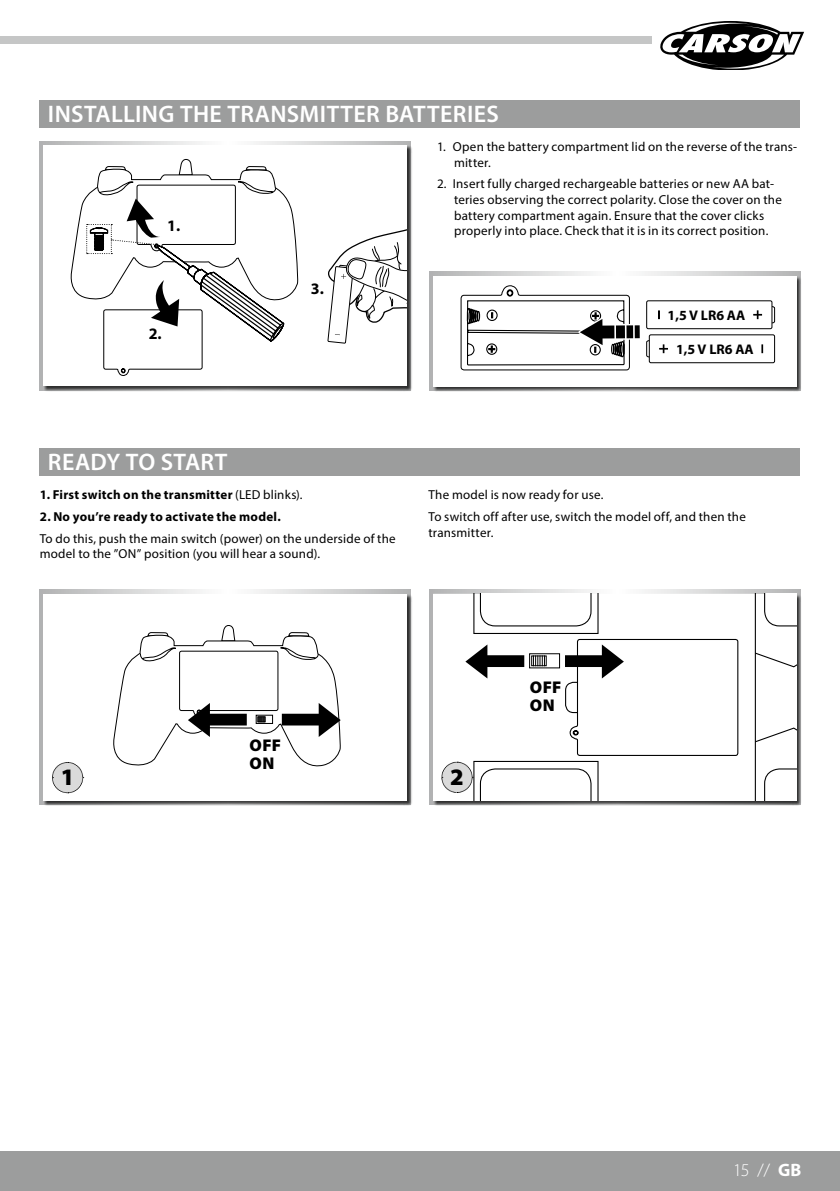
<style>
.page{position:relative;width:840px;height:1191px;background:#fff}
.page>*{position:absolute;margin:0;border:0;box-sizing:border-box;transform-origin:0 0}
.t1{font:600 24px "Myriad Pro";letter-spacing:.015em;color:#fff}
.t2{font:900 23.6px "Myriad Pro";color:#000}
.t3{font:300 18px "Myriad Pro";color:#fff}
.t4{font:900 17px/18px "Myriad Pro";letter-spacing:.025em;color:#000}
.t5{font:700 16px "Myriad Pro";color:#000}
.t6{font:700 14px "Myriad Pro";color:#000}
.t7{font:13px/15.6px "Myriad Pro";letter-spacing:.015em;color:#000}
.t8{font:700 13px "Myriad Pro";letter-spacing:.02em;color:#000}
.s1{font-weight:400}
.s2{font-weight:700}
</style>
<div class="page">
<div style="left:0;top:1151px;width:839px;height:40px;background:#9c9d9d"></div>
<div style="left:0;top:36px;width:651px;height:8px;background:#c5c6c6"></div>
<svg style="left:660px;top:21px;width:144px;height:49px"></svg>
<div style="left:40px;top:448px;width:759px;height:28px;background:#9c9d9d"></div>
<svg style="left:429px;top:590px;width:370px;height:214px"></svg>
<div style="left:433px;top:594px;width:368px;height:211px;background:#000;opacity:.75"></div>
<svg style="left:433px;top:594px;width:315px;height:206px"></svg>
<svg style="left:748px;top:594px;width:47px;height:206px"></svg>
<svg style="left:479px;top:768px;width:112px;height:32px"></svg>
<svg style="left:479px;top:594px;width:112px;height:32px"></svg>
<svg style="left:441px;top:761px;width:32px;height:32px"></svg>
<svg style="left:465px;top:644px;width:59px;height:34px"></svg>
<svg style="left:564px;top:638px;width:174px;height:118px"></svg>
<svg style="left:533px;top:657px;width:11px;height:7px"></svg>
<div style="left:531px;top:655px;width:15px;height:11px;border:1px solid #000"></div>
<svg style="left:40px;top:590px;width:370px;height:214px"></svg>
<div style="left:44px;top:594px;width:368px;height:211px;background:#000;opacity:.75"></div>
<div style="left:44px;top:594px;width:362px;height:206px;background:#fff"></div>
<svg style="left:52px;top:762px;width:32px;height:31px"></svg>
<svg style="left:113px;top:625px;width:228px;height:142px"></svg>
<div style="left:257px;top:716px;width:8px;height:6px;border:1px solid #000"></div>
<div style="left:40px;top:100px;width:759px;height:28px;background:#9c9d9d"></div>
<svg style="left:40px;top:141px;width:370px;height:249px"></svg>
<div style="left:44px;top:146px;width:368px;height:246px;background:#000;opacity:.75"></div>
<div style="left:44px;top:145px;width:362px;height:241px;background:#fff"></div>
<svg style="left:327px;top:222px;width:80px;height:131px"></svg>
<svg style="left:70px;top:159px;width:229px;height:217px"></svg>
<svg style="left:429px;top:272px;width:370px;height:118px"></svg>
<div style="left:433px;top:276px;width:368px;height:116px;background:#000;opacity:.75"></div>
<div style="left:433px;top:276px;width:362px;height:110px;background:#fff"></div>
<div style="left:646px;top:341px;width:7px;height:16px;background:#d0d0d0;border-radius:2px"></div>
<div style="left:645px;top:340px;width:9px;height:17px;border:1px solid #000;border-radius:2px"></div>
<div style="left:649px;top:335px;width:125px;height:28px;background:#fff;border-radius:2px"></div>
<div style="left:648px;top:334px;width:126px;height:29px;border:1px solid #000;border-radius:2px"></div>
<svg style="left:659px;top:345px;width:8px;height:8px"></svg>
<div style="left:766px;top:306px;width:8px;height:17px;border:1px solid #000;border-radius:2px"></div>
<div style="left:646px;top:301px;width:125px;height:28px;background:#fff;border-radius:2px"></div>
<div style="left:645px;top:300px;width:127px;height:29px;border:1px solid #000;border-radius:2px"></div>
<svg style="left:753px;top:311px;width:8px;height:8px"></svg>
<div style="left:633px;top:324px;width:7px;height:16px;border:3px solid #fff"></div>
<div style="left:624px;top:324px;width:10px;height:16px;border:3px solid #fff"></div>
<div style="left:634px;top:325px;width:5px;height:13px;background:#000"></div>
<div style="left:626px;top:325px;width:6px;height:13px;background:#000"></div>
<svg style="left:460px;top:285px;width:170px;height:86px"></svg>
<h1 class="t1" style="left:48px;top:99px;width:452px">INSTALLING THE TRANSMITTER BATTERIES</h1>
<p class="t7" style="left:454px;top:139px;width:344px;text-indent:-17px">1. Open the battery compartment lid on the reverse of the trans&shy;mitter.</p>
<p class="t7" style="left:454px;top:176px;width:329px;text-indent:-17px">2. Insert fully charged rechargeable batteries or new AA bat&shy;teries observing the correct polarity. Close the cover on the battery compartment again. Ensure that the cover clicks</p>
<p class="t5" style="left:167px;top:215px;width:15px">1.</p>
<p class="t7" style="left:454px;top:223px;width:316px">properly into place. Check that it is in its correct position.</p>
<p class="t5" style="left:149px;top:323px;width:15px">2.</p>
<p class="t5" style="left:311px;top:279px;width:15px">3.</p>
<p class="t6" style="left:667px;top:306px;width:79px">1,5 V LR6 AA</p>
<p class="t6" style="left:675px;top:340px;width:79px">1,5 V LR6 AA</p>
<h1 class="t1" style="left:48px;top:447px;width:181px">READY TO START</h1>
<p class="t8" style="left:40px;top:486px;width:264px">1. First switch on the transmitter <span class="s1">(LED blinks).</span></p>
<p class="t8" style="left:40px;top:508px;width:242px">2. No you’re ready to activate the model.</p>
<p class="t7" style="left:40px;top:530px;width:357px">To do this, push the main switch (power) on the underside of the model to the ”ON” position (you will hear a sound).</p>
<p class="t7" style="left:428px;top:484px;width:319px;line-height:21.6px">The model is now ready for use.<br>To switch off after use, switch the model off, and then the</p>
<p class="t7" style="left:428px;top:524px;width:66px">transmitter.</p>
<h2 class="t2" style="left:61px;top:761px;width:15px">1</h2>
<h3 class="t4" style="left:249px;top:735px;width:33px">OFF<br>ON</h3>
<h2 class="t2" style="left:450px;top:761px;width:15px">2</h2>
<h3 class="t4" style="left:529px;top:677px;width:33px">OFF<br>ON</h3>
<h3 class="t3" style="left:732px;top:1159px;width:70px">15 // <span class="s2">GB</span></h3>
</div>
